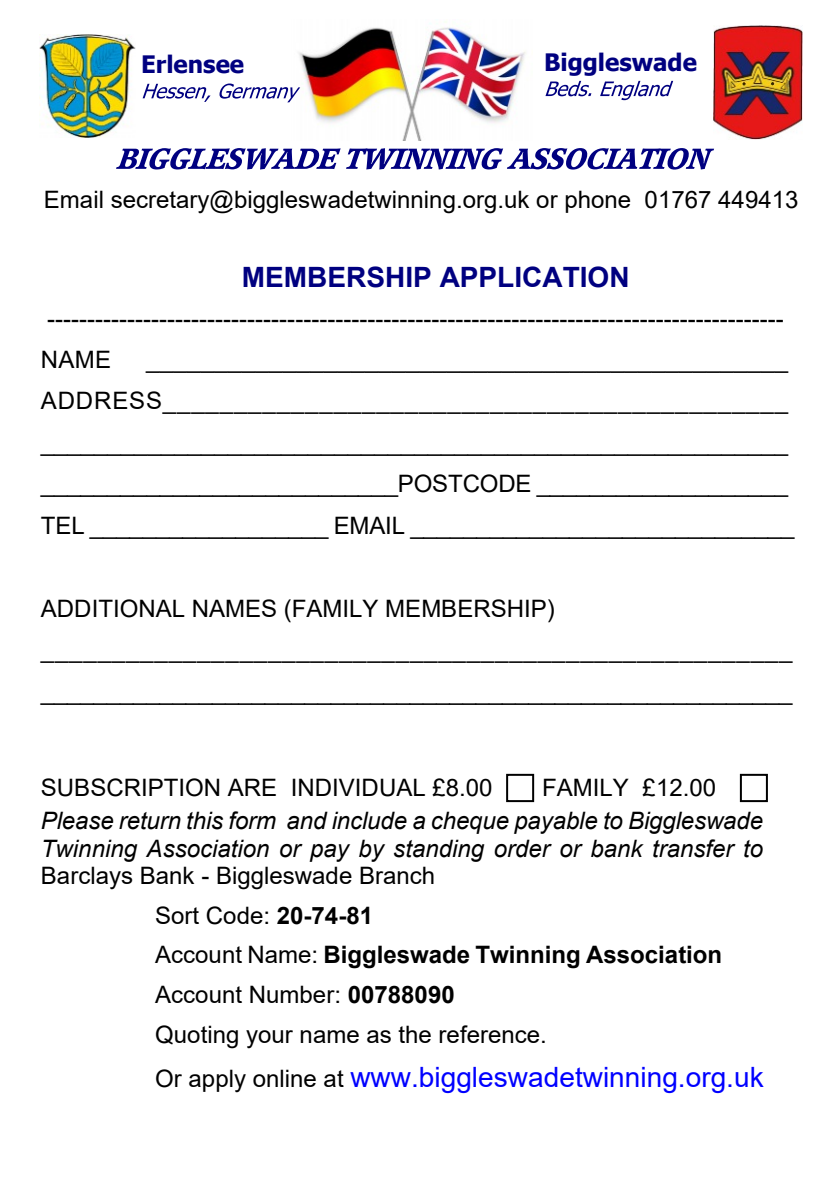
<style>
.page{position:relative;width:840px;height:1191px;background:#fff}
.page>*{position:absolute;margin:0;border:0;box-sizing:border-box;transform-origin:0 0}
.t1{font:28px "Arial";color:#00f}
.t2{font:700 28px "Arial";color:#000080}
.t3{font:24px/41.4px "Arial";color:#000}
.t4{font:italic 24px/27.6px "Arial";letter-spacing:-.005em;color:#000}
.t5{font:700 24px "Tahoma";color:#000080}
.s1{font-weight:700}
.s2{font-size:24px;color:#000}
</style>
<div class="page">
<div style="left:739px;top:774px;width:28px;height:28px;border:2px solid #000"></div>
<div style="left:506px;top:774px;width:28px;height:28px;border:2px solid #000"></div>
<img style="left:40px;top:35px;width:95px;height:102px">
<img style="left:713px;top:26px;width:89px;height:113px">
<img style="left:299px;top:21px;width:227px;height:120px">
<svg style="left:116px;top:148px;width:224px;height:21px"></svg>
<svg style="left:346px;top:148px;width:367px;height:22px"></svg>
<svg style="left:142px;top:84px;width:68px;height:18px"></svg>
<svg style="left:219px;top:83px;width:81px;height:19px"></svg>
<svg style="left:545px;top:81px;width:46px;height:15px"></svg>
<svg style="left:600px;top:81px;width:72px;height:19px"></svg>
<p class="t5" style="left:141px;top:55px;width:104px">Erlensee</p>
<p class="t5" style="left:543px;top:53px;width:154px">Biggleswade</p>
<p class="t3" style="left:44px;top:181px;width:755px">Email secretary@biggleswadetwinning.org.uk or phone 01767 449413</p>
<p class="t2" style="left:242px;top:267px;width:389px">MEMBERSHIP APPLICATION</p>
<p class="t3" style="left:41px;top:300px;width:744px">--------------------------------------------------------------------------------------------<br>NAME</p>
<p class="t3" style="left:41px;top:341px;width:754px;text-indent:105px">_______________________________________________ ADDRESS____________________________________________ ________________________________________________________ ___________________________POSTCODE ___________________ TEL __________________ EMAIL _____________________________</p>
<p class="t3" style="left:41px;top:590px;width:752px">ADDITIONAL NAMES (FAMILY MEMBERSHIP) _____________________________________________________ _________________________________________________________</p>
<p class="t3" style="left:41px;top:769px;width:453px">SUBSCRIPTION ARE INDIVIDUAL £8.00</p>
<p class="t3" style="left:542px;top:769px;width:175px">FAMILY £12.00</p>
<p class="t4" style="left:41px;top:809px;width:723px">Please return this form and include a cheque payable to Biggleswade<br>Twinning Association or pay by standing order or bank transfer to</p>
<p class="t3" style="left:155px;top:858px;width:568px;line-height:39.6px;text-indent:-114px">Barclays Bank - Biggleswade Branch<br>Sort Code: <span class="s1">20-74-81<br></span>Account Name: <span class="s1">Biggleswade Twinning Association </span>Account Number: <span class="s1">00788090<br></span>Quoting your name as the reference.</p>
<p class="t1" style="left:155px;top:1066px;width:609px"><span class="s2">Or apply online at</span> www.biggleswadetwinning.org.uk</p>
</div>
